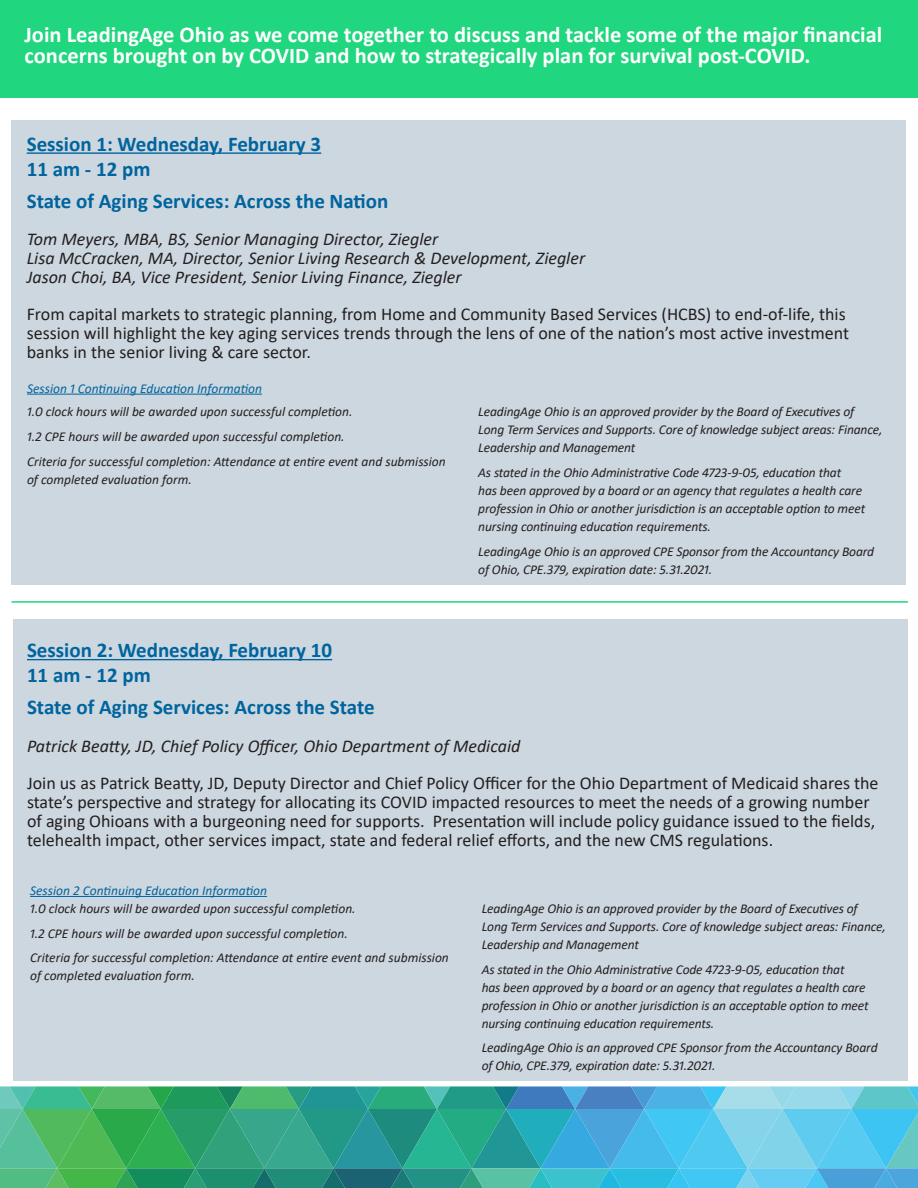
<style>
.page{position:relative;width:918px;height:1188px;background:#fff}
.page>*{position:absolute;margin:0;border:0;box-sizing:border-box;transform-origin:0 0}
.speaker{font:700 22.5px/21px "Calibri";color:#fff}
.t1{font:700 21px "Calibri";color:#00649e}
.speaker-2{font:18px/18.8px "Calibri";color:#231f20}
.speaker-3{font:italic 18px "Calibri";color:#231f20}
.t2{font:italic 13.5px/18px "Calibri";letter-spacing:-.01em;color:#231f20}
.t3{font:italic 13.5px "Calibri";color:#00649e}
</style>
<div class="page">
<div style="left:12px;top:120px;width:894px;height:464px;background:#cdd7df"></div>
<div style="left:0;top:0;width:918px;height:97px;background:#20d67e"></div>
<hr style="left:27px;top:152px;width:294px;height:2px;background:#00649e">
<hr style="left:12px;top:601px;width:896px;height:2px;background:#20d67e">
<div style="left:13px;top:620px;width:895px;height:461px;background:#cdd7df"></div>
<hr style="left:27px;top:659px;width:305px;height:1px;background:#00649e">
<hr style="left:27px;top:394px;width:235px;height:1px;background:#00649e">
<hr style="left:30px;top:896px;width:237px;height:1px;background:#00649e">
<svg style="left:0;top:1086px;width:918px;height:102px;background:#42b0a7"></svg>
<p class="speaker" style="left:25px;top:24px;width:859px">Join LeadingAge Ohio as we come together to discuss and tackle some of the major financial concerns brought on by COVID and how to strategically plan for survival post-COVID.</p>
<p class="t1" style="left:27px;top:129px;width:296px">Session 1: Wednesday, February 3</p>
<p class="t1" style="left:27px;top:154px;width:125px">11 am - 12 pm</p>
<p class="t1" style="left:27px;top:186px;width:363px">State of Aging Services: Across the Nation</p>
<p class="speaker-3" style="left:27px;top:227px;width:413px">Tom Meyers, MBA, BS, Senior Managing Director, Ziegler</p>
<p class="speaker-3" style="left:27px;top:246px;width:560px">Lisa McCracken, MA, Director, Senior Living Research &amp; Development, Ziegler</p>
<p class="speaker-3" style="left:27px;top:264px;width:436px">Jason Choi, BA, Vice President, Senior Living Finance, Ziegler</p>
<p class="speaker-2" style="left:27px;top:305px;width:821px">From capital markets to strategic planning, from Home and Community Based Services (HCBS) to end-of-life, this</p>
<p class="speaker-2" style="left:27px;top:323px;width:824px">session will highlight the key aging services trends through the lens of one of the nation’s most active investment banks in the senior living &amp; care sector.</p>
<p class="t3" style="left:27px;top:379px;width:237px">Session 1 Continuing Education Information</p>
<p class="t2" style="left:27px;top:402px;width:327px">1.0 clock hours will be awarded upon successful completion.</p>
<p class="t2" style="left:27px;top:427px;width:319px">1.2 CPE hours will be awarded upon successful completion.</p>
<p class="t2" style="left:27px;top:452px;width:420px">Criteria for successful completion: Attendance at entire event and submission of completed evaluation form.</p>
<p class="t2" style="left:478px;top:402px;width:406px">LeadingAge Ohio is an approved provider by the Board of Executives of<br>Long Term Services and Supports. Core of knowledge subject areas: Finance,<br>Leadership and Management</p>
<p class="t2" style="left:478px;top:463px;width:388px">As stated in the Ohio Administrative Code 4723-9-05, education that<br>has been approved by a board or an agency that regulates a health care profession in Ohio or another jurisdiction is an acceptable option to meet nursing continuing education requirements.</p>
<p class="t2" style="left:478px;top:542px;width:397px">LeadingAge Ohio is an approved CPE Sponsor from the Accountancy Board of Ohio, CPE.379, expiration date: 5.31.2021.</p>
<p class="t1" style="left:27px;top:635px;width:307px">Session 2: Wednesday, February 10</p>
<p class="t1" style="left:27px;top:661px;width:125px">11 am - 12 pm</p>
<p class="t1" style="left:27px;top:693px;width:349px">State of Aging Services: Across the State</p>
<p class="speaker-3" style="left:27px;top:733px;width:495px">Patrick Beatty, JD, Chief Policy Officer, Ohio Department of Medicaid</p>
<p class="speaker-2" style="left:27px;top:774px;width:853px">Join us as Patrick Beatty, JD, Deputy Director and Chief Policy Officer for the Ohio Department of Medicaid shares the state’s perspective and strategy for allocating its COVID impacted resources to meet the needs of a growing number of aging Ohioans with a burgeoning need for supports. Presentation will include policy guidance issued to the fields, telehealth impact, other services impact, state and federal relief efforts, and the new CMS regulations.</p>
<p class="t3" style="left:30px;top:881px;width:238px">Session 2 Continuing Education Information</p>
<p class="t2" style="left:30px;top:899px;width:327px">1.0 clock hours will be awarded upon successful completion.</p>
<p class="t2" style="left:30px;top:924px;width:319px">1.2 CPE hours will be awarded upon successful completion.</p>
<p class="t2" style="left:30px;top:948px;width:420px">Criteria for successful completion: Attendance at entire event and submission of completed evaluation form.</p>
<p class="t2" style="left:482px;top:899px;width:406px">LeadingAge Ohio is an approved provider by the Board of Executives of<br>Long Term Services and Supports. Core of knowledge subject areas: Finance,<br>Leadership and Management</p>
<p class="t2" style="left:482px;top:960px;width:388px">As stated in the Ohio Administrative Code 4723-9-05, education that<br>has been approved by a board or an agency that regulates a health care profession in Ohio or another jurisdiction is an acceptable option to meet nursing continuing education requirements.</p>
<p class="t2" style="left:482px;top:1038px;width:397px">LeadingAge Ohio is an approved CPE Sponsor from the Accountancy Board of Ohio, CPE.379, expiration date: 5.31.2021.</p>
</div>
